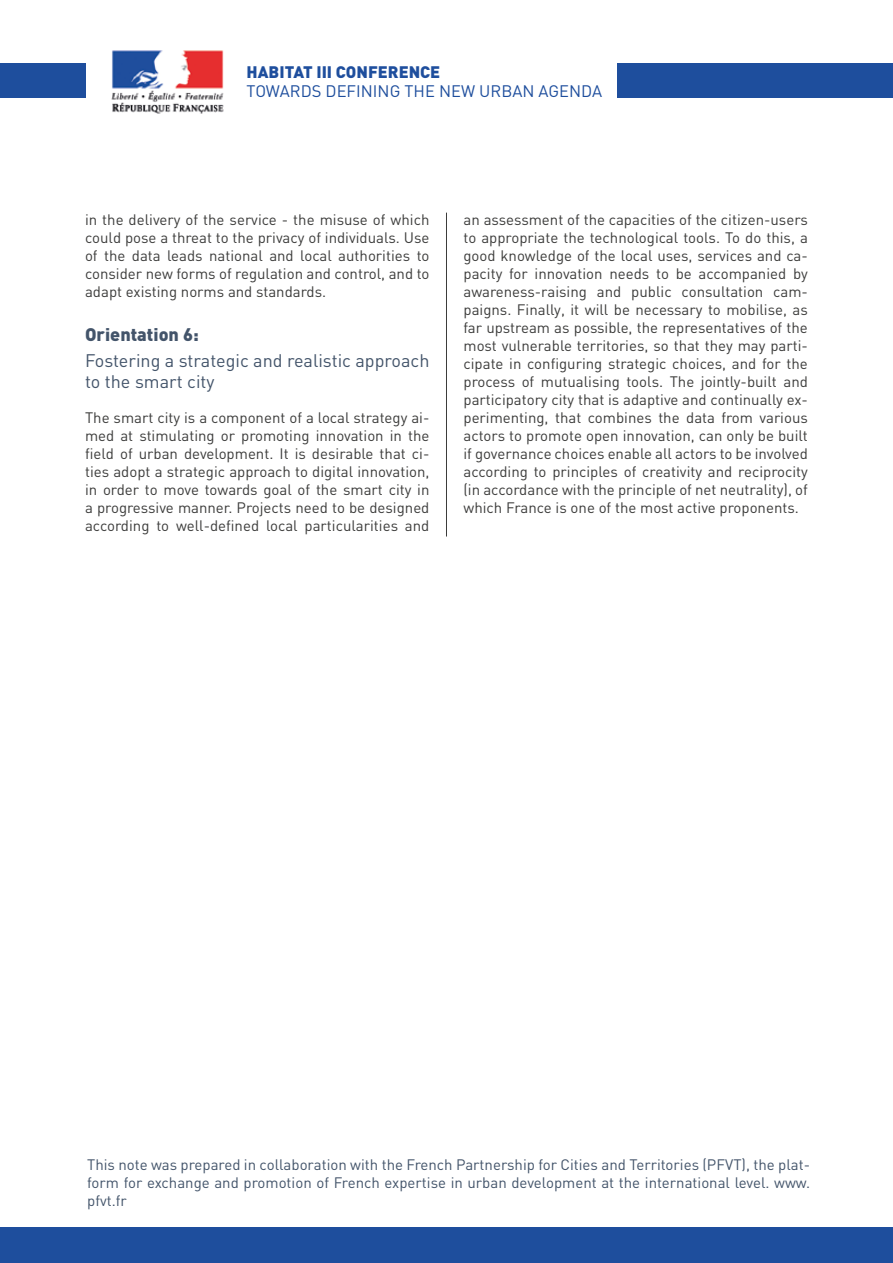
<style>
.page{position:relative;width:893px;height:1263px;background:#fff}
.page>*{position:absolute;margin:0;border:0;box-sizing:border-box;transform-origin:0 0}
.t1{font:18px/21.6px "DIN";color:#43546a}
.t2{font:900 18px "DIN";color:#43546a}
.t3{font:16.5px "DIN";color:#1e4e9d}
.t4{font:900 16.5px "DIN";color:#1e4e9d}
.t5{font:15px/18px "DIN";color:#3c3c3b;text-align:justify}
.t6{font:15px/18px "DIN";color:#43546a;text-align:justify}
</style>
<div class="page">
<hr style="left:446px;top:213px;width:1px;height:323px;background:#3c3c3b">
<div style="left:0;top:1227px;width:893px;height:36px;background:#1e4e9d"></div>
<img style="left:111px;top:50px;width:113px;height:64px">
<div style="left:0;top:64px;width:85px;height:34px;background:#1e4e9d"></div>
<div style="left:618px;top:64px;width:275px;height:34px;background:#1e4e9d"></div>
<p class="t4" style="left:247px;top:61px;width:195px">HABITAT III CONFERENCE</p>
<p class="t3" style="left:247px;top:81px;width:357px">TOWARDS DEFINING THE NEW URBAN AGENDA</p>
<p class="t5" style="left:85px;top:210px;width:346px">in the delivery of the service - the misuse of which could pose a threat to the privacy of individuals. Use of the data leads national and local authorities to consider new forms of regulation and control, and to adapt existing norms and standards.</p>
<p class="t2" style="left:85px;top:322px;width:115px">Orientation 6:</p>
<p class="t1" style="left:85px;top:349px;width:346px">Fostering a strategic and realistic approach to the smart city</p>
<p class="t5" style="left:85px;top:408px;width:346px">The smart city is a component of a local strategy ai&shy;med at stimulating or promoting innovation in the field of urban development. It is desirable that ci&shy;ties adopt a strategic approach to digital innovation, in order to move towards goal of the smart city in a progressive manner. Projects need to be designed according to well-defined local particularities and</p>
<p class="t5" style="left:463px;top:210px;width:346px">an assessment of the capacities of the citizen-users to appropriate the technological tools. To do this, a good knowledge of the local uses, services and ca&shy;pacity for innovation needs to be accompanied by awareness-raising and public consultation cam&shy;paigns. Finally, it will be necessary to mobilise, as far upstream as possible, the representatives of the most vulnerable territories, so that they may parti&shy;cipate in configuring strategic choices, and for the process of mutualising tools. The jointly-built and participatory city that is adaptive and continually ex&shy;perimenting, that combines the data from various actors to promote open innovation, can only be built if governance choices enable all actors to be involved according to principles of creativity and reciprocity (in accordance with the principle of net neutrality), of which France is one of the most active proponents.</p>
<p class="t6" style="left:87px;top:1155px;width:724px">This note was prepared in collaboration with the French Partnership for Cities and Territories (PFVT), the plat&shy;form for exchange and promotion of French expertise in urban development at the international level. www. pfvt.fr</p>
</div>
